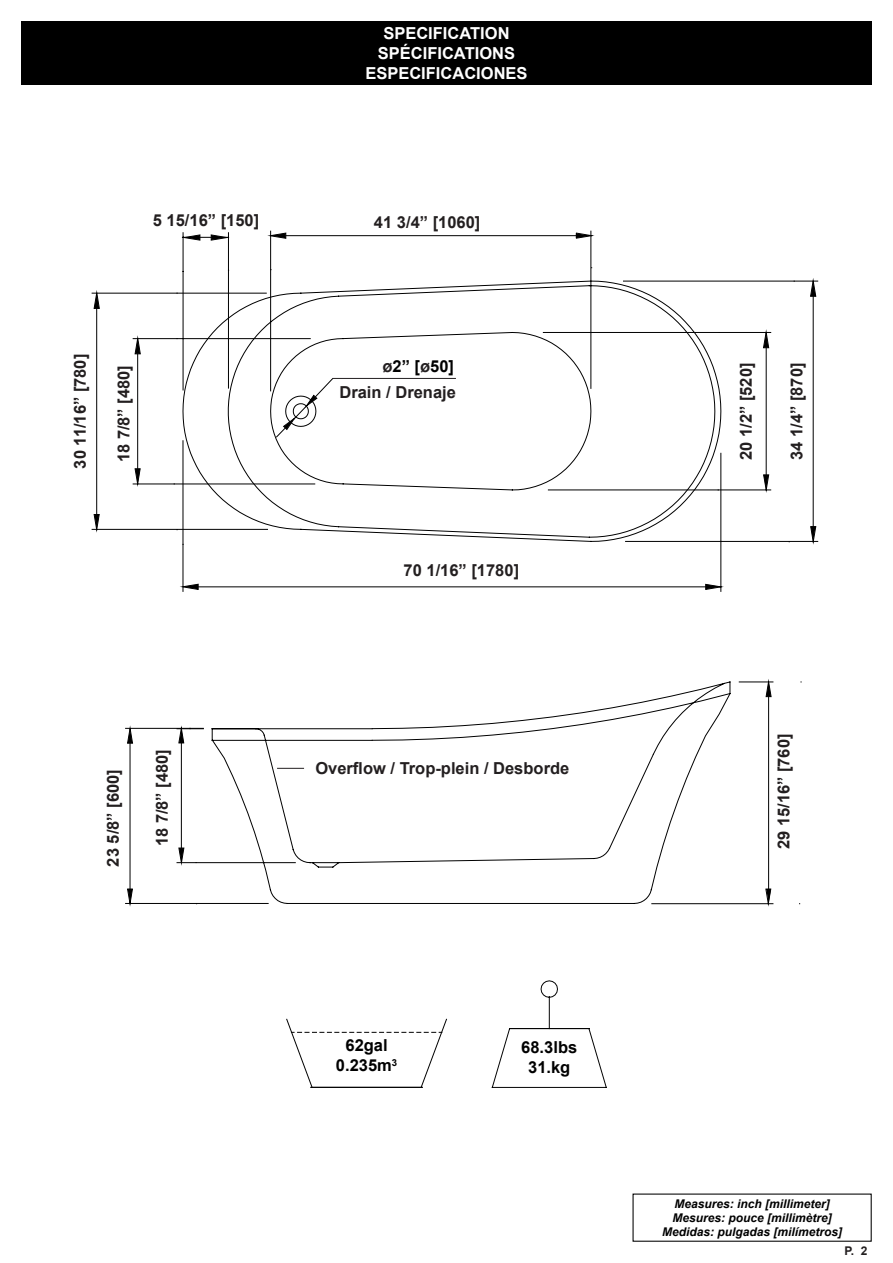
<style>
.page{position:relative;width:893px;height:1263px;background:#fff}
.page>*{position:absolute;margin:0;border:0;box-sizing:border-box;transform-origin:0 0}
.t1{font:700 16.5px "Arial";color:#231f20}
.t2{font:700 16.5px "Arial";color:#fff}
.t3{font:700 16.5px "Arial";color:#000}
.t4{font:italic 700 12px "Arial";color:#000}
.t5{font:700 12px "Arial";color:#231f20}
.s1{color:#231f20}
</style>
<div class="page">
<div style="left:21px;top:21px;width:851px;height:64px;background:#000"></div>
<svg style="left:492px;top:980px;width:115px;height:108px"></svg>
<svg style="left:286px;top:1018px;width:161px;height:70px"></svg>
<svg style="left:182px;top:533px;width:542px;height:57px"></svg>
<svg style="left:228px;top:231px;width:588px;height:314px"></svg>
<svg style="left:182px;top:232px;width:413px;height:253px"></svg>
<svg style="left:91px;top:289px;width:177px;height:244px"></svg>
<svg style="left:127px;top:681px;width:638px;height:226px"></svg>
<svg style="left:765px;top:679px;width:37px;height:228px"></svg>
<svg style="left:181px;top:234px;width:20px;height:7px"></svg>
<svg style="left:211px;top:234px;width:19px;height:7px"></svg>
<svg style="left:276px;top:378px;width:57px;height:60px"></svg>
<div style="left:382px;top:360px;width:72px;height:12px;background:#fff"></div>
<hr style="left:333px;top:378px;width:123px;height:1px;background:#231f20">
<p class="t1" style="left:153px;top:209px;width:108px">5 15/16” [150]</p>
<p class="t2" style="left:383px;top:22px;width:128px">SPECIFICATION</p>
<p class="t2" style="left:378px;top:42px;width:139px">SPÉCIFICATIONS</p>
<p class="t2" style="left:365px;top:62px;width:164px">ESPECIFICACIONES</p>
<p class="t1" style="left:374px;top:211px;width:108px">41 3/4” [1060]</p>
<p class="t1" style="left:68px;top:469px;width:116px;rotate:-90deg">30 11/16” [780]</p>
<p class="t1" style="left:112px;top:462px;width:99px;rotate:-90deg">18 7/8” [480]</p>
<p class="t1" style="left:734px;top:460px;width:99px;rotate:-90deg">20 1/2” [520]</p>
<p class="t1" style="left:785px;top:460px;width:99px;rotate:-90deg">34 1/4” [870]</p>
<p class="t3" style="left:382px;top:355px;width:73px"><span class="s1">ø</span>2” [<span class="s1">ø</span>50]</p>
<p class="t1" style="left:339px;top:380px;width:118px">Drain / Drenaje</p>
<p class="t1" style="left:101px;top:866px;width:99px;rotate:-90deg">23 5/8” [600]</p>
<p class="t1" style="left:150px;top:846px;width:99px;rotate:-90deg">18 7/8” [480]</p>
<p class="t1" style="left:404px;top:559px;width:117px">70 1/16” [1780]</p>
<p class="t1" style="left:315px;top:757px;width:255px">Overflow / Trop-plein / Desborde</p>
<p class="t3" style="left:345px;top:1034px;width:44px">62gal</p>
<p class="t3" style="left:336px;top:1053px;width:63px">0.235m<sup>3</sup></p>
<p class="t3" style="left:521px;top:1036px;width:57px">68.3lbs</p>
<p class="t3" style="left:528px;top:1056px;width:44px">31.kg</p>
<p class="t1" style="left:772px;top:849px;width:117px;rotate:-90deg">29 15/16” [760]</p>
<p class="t4" style="left:674px;top:1195px;width:157px">Measures: inch [millimeter]</p>
<p class="t4" style="left:672px;top:1210px;width:161px">Mesures: pouce [millimètre]</p>
<p class="t4" style="left:662px;top:1224px;width:182px">Medidas: pulgadas [milímetros]</p>
<p class="t5" style="left:844px;top:1242px;width:25px">P. 2</p>
</div>
